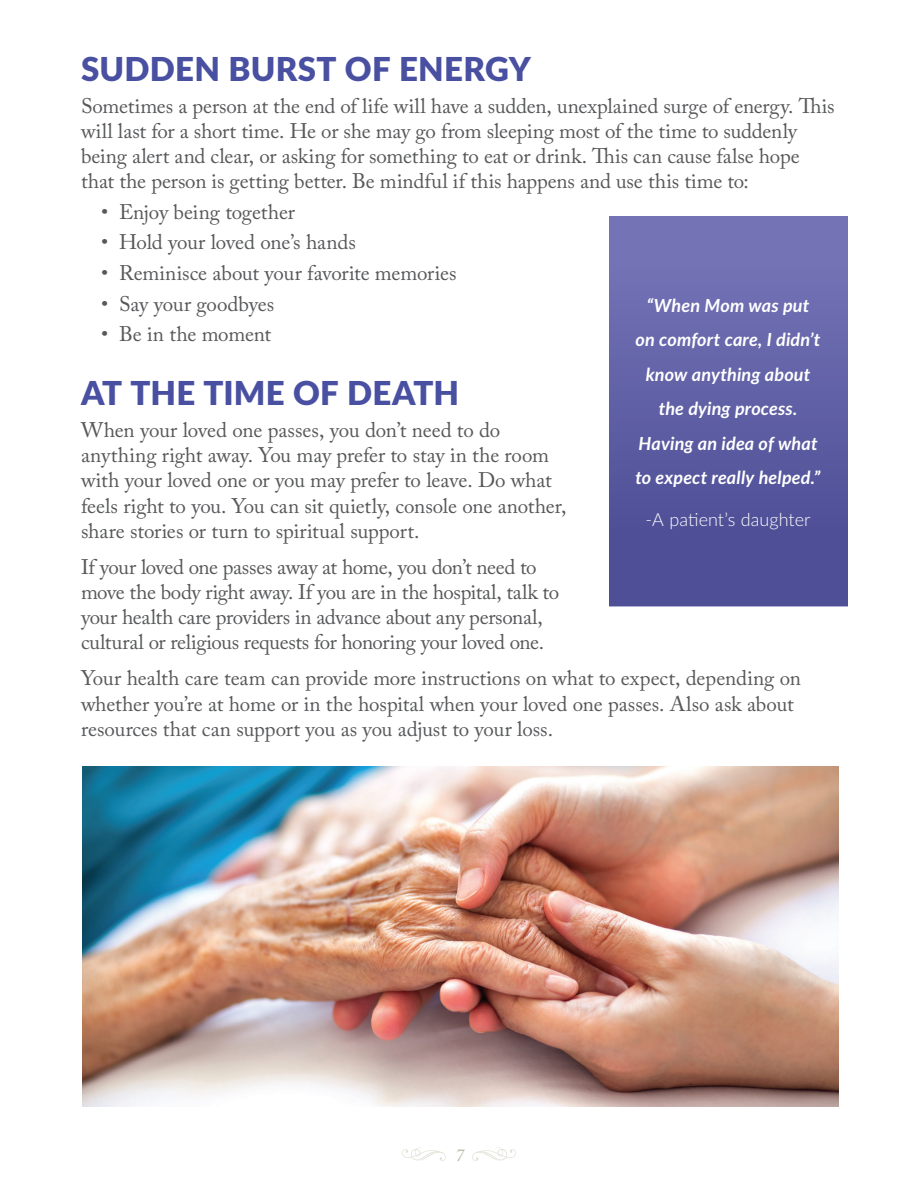
<style>
.page{position:relative;width:918px;height:1188px;background:#fff}
.page>*{position:absolute;margin:0;border:0;box-sizing:border-box;transform-origin:0 0}
.head_A{font:900 33px "Lato";letter-spacing:.01em;color:#494fa1}
.body{font:21px/25.2px "Adobe Caslon Pro";letter-spacing:-.01em;color:#57585a}
.bullet_list{font:21px "Adobe Caslon Pro";letter-spacing:-.005em;color:#57585a}
.t1{font:italic 700 18px/34.5px "Lato";letter-spacing:.01em;color:#fff;text-align:center}
.t2{font:300 18px "Lato";color:#fff}
.t3{font:italic 18px "Adobe Caslon Pro";color:#b4bb9d}
</style>
<div class="page">
<svg style="left:402px;top:1147px;width:44px;height:14px"></svg>
<svg style="left:472px;top:1147px;width:44px;height:14px"></svg>
<div style="left:609px;top:218px;width:238px;height:389px;background:linear-gradient(to bottom,#7776b9,#484992)"></div>
<img style="left:82px;top:767px;width:756px;height:340px">
<p class="head_A" style="left:81px;top:44px;width:452px">SUDDEN BURST OF ENERGY</p>
<p class="body" style="left:81px;top:93px;width:755px">Sometimes a person at the end of life will have a sudden, unexplained surge of energy. This will last for a short time. He or she may go from sleeping most of the time to suddenly being alert and clear, or asking for something to eat or drink. This can cause false hope that the person is getting better. Be mindful if this happens and use this time to:</p>
<p class="bullet_list" style="left:101px;top:199px;width:195px">• Enjoy being together</p>
<p class="bullet_list" style="left:101px;top:230px;width:256px">• Hold your loved one’s hands</p>
<p class="bullet_list" style="left:101px;top:260px;width:357px">• Reminisce about your favorite memories</p>
<p class="bullet_list" style="left:101px;top:291px;width:175px">• Say your goodbyes</p>
<p class="bullet_list" style="left:101px;top:322px;width:172px">• Be in the moment</p>
<p class="head_A" style="left:81px;top:368px;width:380px">AT THE TIME OF DEATH</p>
<p class="body" style="left:81px;top:417px;width:487px">When your loved one passes, you don’t need to do anything right away. You may prefer to stay in the room with your loved one or you may prefer to leave. Do what feels right to you. You can sit quietly, console one another, share stories or turn to spiritual support.</p>
<p class="body" style="left:81px;top:554px;width:480px">If your loved one passes away at home, you don’t need to move the body right away. If you are in the hospital, talk to your health care providers in advance about any personal, cultural or religious requests for honoring your loved one.</p>
<p class="body" style="left:81px;top:666px;width:722px">Your health care team can provide more instructions on what to expect, depending on whether you’re at home or in the hospital when your loved one passes. Also ask about resources that can support you as you adjust to your loss.</p>
<p class="t1" style="left:636px;top:287px;width:186px">“When Mom was put on comfort care, I didn’t know anything about the dying process.<br>Having an idea of what to expect really helped.”</p>
<p class="t2" style="left:646px;top:507px;width:166px">-A patient’s daughter</p>
<p class="t3" style="left:455px;top:1144px;width:10px">7</p>
</div>
